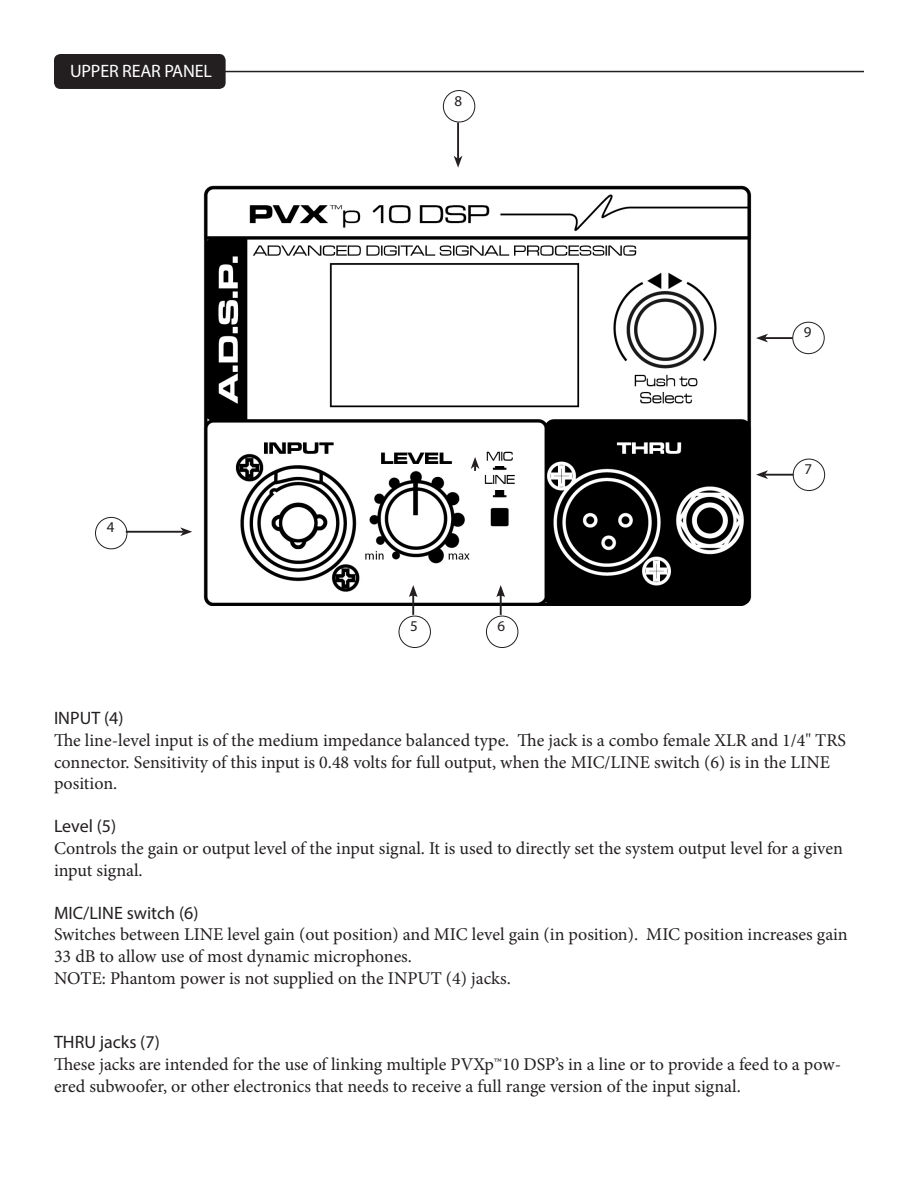
<style>
.page{position:relative;width:918px;height:1188px;background:#fff}
.page>*{position:absolute;margin:0;border:0;box-sizing:border-box;transform-origin:0 0}
.t1{font:18px/21.6px "Minion Pro";color:#231f20}
.t2{font:18px "Myriad Pro";color:#231f20}
.t3{font:18px "Myriad Pro";letter-spacing:-.01em;color:#fff}
.t4{font:15px "Myriad Pro";color:#231f20}
</style>
<div class="page">
<hr style="left:221px;top:71px;width:643px;height:1px;background:#231f20">
<div style="left:54px;top:54px;width:172px;height:35px;background:#231f20;border-radius:6px"></div>
<div style="left:95px;top:517px;width:32px;height:32px;border:1px solid #231f20;border-radius:50%"></div>
<div style="left:793px;top:459px;width:32px;height:32px;border:1px solid #231f20;border-radius:50%"></div>
<div style="left:399px;top:616px;width:32px;height:32px;border:1px solid #231f20;border-radius:50%"></div>
<div style="left:486px;top:616px;width:32px;height:32px;border:1px solid #231f20;border-radius:50%"></div>
<div style="left:443px;top:90px;width:32px;height:32px;border:1px solid #231f20;border-radius:50%"></div>
<hr style="left:457px;top:122px;width:2px;height:37px;background:#231f20">
<svg style="left:454px;top:156px;width:8px;height:12px"></svg>
<div style="left:792px;top:322px;width:33px;height:32px;border:1px solid #231f20;border-radius:50%"></div>
<img style="left:203px;top:185px;width:549px;height:420px">
<svg style="left:471px;top:457px;width:8px;height:14px"></svg>
<hr style="left:765px;top:337px;width:28px;height:2px;background:#231f20">
<svg style="left:756px;top:334px;width:12px;height:8px"></svg>
<hr style="left:765px;top:474px;width:28px;height:2px;background:#231f20">
<svg style="left:756px;top:470px;width:12px;height:9px"></svg>
<hr style="left:412px;top:594px;width:2px;height:21px;background:#231f20">
<svg style="left:409px;top:585px;width:9px;height:12px"></svg>
<hr style="left:500px;top:594px;width:2px;height:21px;background:#231f20">
<svg style="left:496px;top:585px;width:9px;height:12px"></svg>
<hr style="left:126px;top:531px;width:57px;height:2px;background:#231f20">
<svg style="left:180px;top:527px;width:12px;height:9px"></svg>
<p class="t3" style="left:70px;top:60px;width:143px">UPPER REAR PANEL</p>
<p class="t4" style="left:107px;top:518px;width:9px">4</p>
<p class="t4" style="left:455px;top:91px;width:9px">8</p>
<p class="t4" style="left:410px;top:617px;width:9px">5</p>
<p class="t4" style="left:498px;top:617px;width:9px">6</p>
<p class="t4" style="left:804px;top:323px;width:9px">9</p>
<p class="t4" style="left:804px;top:460px;width:9px">7</p>
<p class="t2" style="left:54px;top:707px;width:71px">INPUT (4)</p>
<p class="t1" style="left:54px;top:730px;width:794px">The line-level input is of the medium impedance balanced type. The jack is a combo female XLR and 1/4" TRS connector. Sensitivity of this input is 0.48 volts for full output, when the MIC/LINE switch (6) is in the LINE position.</p>
<p class="t2" style="left:54px;top:815px;width:64px">Level (5)</p>
<p class="t1" style="left:54px;top:838px;width:790px">Controls the gain or output level of the input signal. It is used to directly set the system output level for a given input signal.</p>
<p class="t2" style="left:54px;top:902px;width:146px">MIC/LINE switch (6)</p>
<p class="t1" style="left:54px;top:924px;width:795px">Switches between LINE level gain (out position) and MIC level gain (in position). MIC position increases gain<br>33 dB to allow use of most dynamic microphones.</p>
<p class="t1" style="left:54px;top:967px;width:458px">NOTE: Phantom power is not supplied on the INPUT (4) jacks.</p>
<p class="t2" style="left:54px;top:1031px;width:107px">THRU jacks (7)</p>
<p class="t1" style="left:54px;top:1054px;width:789px">These jacks are intended for the use of linking multiple PVXp™10 DSP’s in a line or to provide a feed to a pow&shy;ered subwoofer, or other electronics that needs to receive a full range version of the input signal.</p>
</div>
